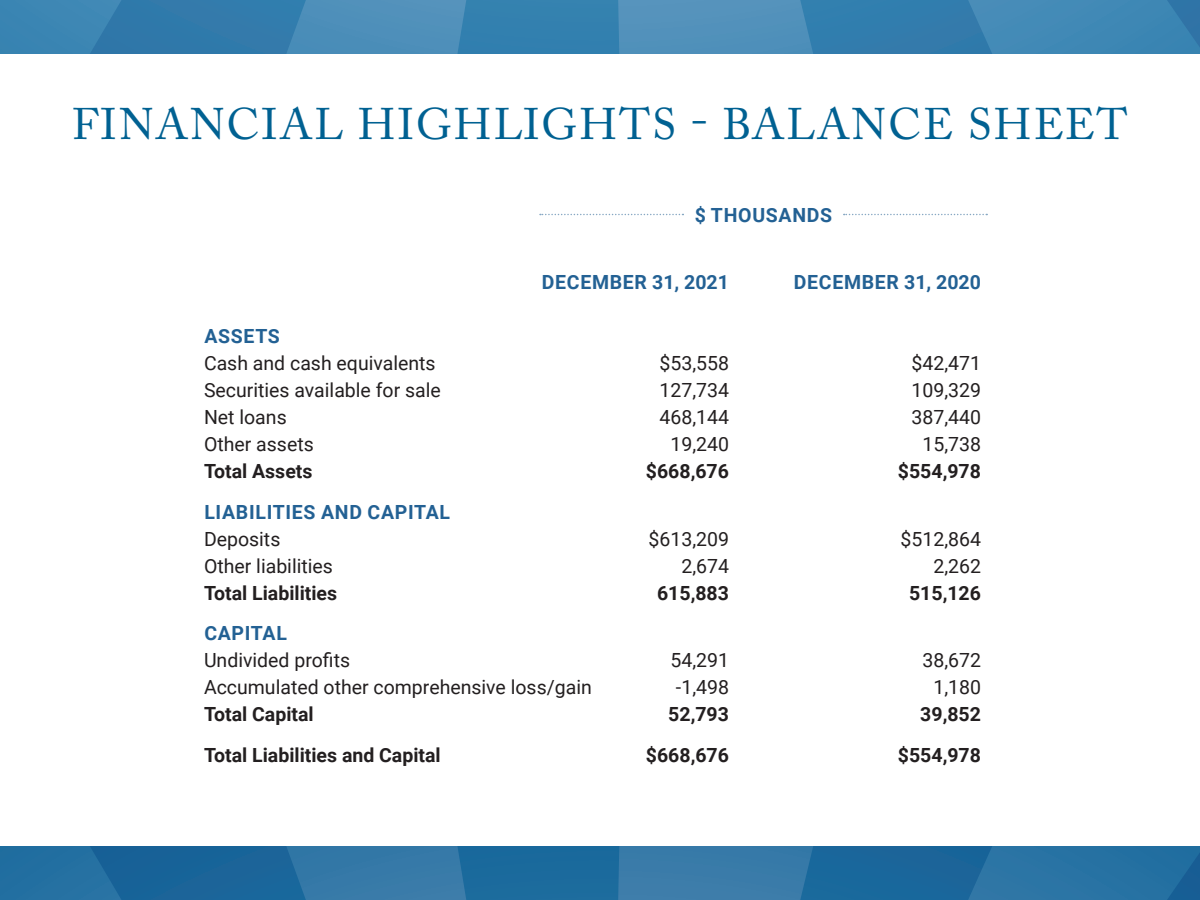
<style>
.page{position:relative;width:1200px;height:900px;background:#fff}
.page>*{position:absolute;margin:0;border:0;box-sizing:border-box;transform-origin:0 0}
.t1{font:43.95px "Adobe Caslon Pro";letter-spacing:.045em;color:#006192}
.t2{font:19.5px "Roboto";color:#231f20}
.t3{font:700 19.5px "Roboto";color:#231f20}
.t4{font:700 19.5px "Roboto";letter-spacing:.035em;color:#236194}
</style>
<div class="page">
<svg style="left:0;top:0;width:1200px;height:54px;background:#3e85b2"></svg>
<svg style="left:0;top:846px;width:1200px;height:54px;background:#256fa0"></svg>
<svg style="left:540px;top:214px;width:143px;height:1px"></svg>
<svg style="left:844px;top:214px;width:143px;height:1px"></svg>
<p class="t1" style="left:72px;top:98px;width:1057px">FINANCIAL HIGHLIGHTS - BALANCE SHEET</p>
<p class="t4" style="left:695px;top:202px;width:139px">$ THOUSANDS</p>
<p class="t4" style="left:542px;top:269px;width:189px">DECEMBER 31, 2021</p>
<p class="t4" style="left:794px;top:269px;width:189px">DECEMBER 31, 2020</p>
<p class="t4" style="left:204px;top:323px;width:77px">ASSETS</p>
<p class="t2" style="left:204px;top:350px;width:233px">Cash and cash equivalents</p>
<p class="t2" style="left:659px;top:350px;width:71px">$53,558</p>
<p class="t2" style="left:911px;top:350px;width:71px">$42,471</p>
<p class="t2" style="left:204px;top:377px;width:238px">Securities available for sale</p>
<p class="t2" style="left:659px;top:377px;width:71px">127,734</p>
<p class="t2" style="left:911px;top:377px;width:71px">109,329</p>
<p class="t2" style="left:204px;top:404px;width:84px">Net loans</p>
<p class="t2" style="left:659px;top:404px;width:71px">468,144</p>
<p class="t2" style="left:911px;top:404px;width:71px">387,440</p>
<p class="t2" style="left:204px;top:431px;width:111px">Other assets</p>
<p class="t2" style="left:670px;top:431px;width:60px">19,240</p>
<p class="t2" style="left:922px;top:431px;width:60px">15,738</p>
<p class="t3" style="left:204px;top:458px;width:110px">Total Assets</p>
<p class="t3" style="left:646px;top:458px;width:85px">$668,676</p>
<p class="t3" style="left:898px;top:458px;width:85px">$554,978</p>
<p class="t4" style="left:204px;top:498px;width:247px">LIABILITIES AND CAPITAL</p>
<p class="t2" style="left:204px;top:525px;width:78px">Deposits</p>
<p class="t2" style="left:649px;top:525px;width:82px">$613,209</p>
<p class="t2" style="left:901px;top:525px;width:82px">$512,864</p>
<p class="t2" style="left:204px;top:552px;width:131px">Other liabilities</p>
<p class="t2" style="left:681px;top:552px;width:49px">2,674</p>
<p class="t2" style="left:933px;top:552px;width:49px">2,262</p>
<p class="t3" style="left:204px;top:579px;width:135px">Total Liabilities</p>
<p class="t3" style="left:657px;top:579px;width:73px">615,883</p>
<p class="t3" style="left:909px;top:579px;width:73px">515,126</p>
<p class="t4" style="left:204px;top:620px;width:84px">CAPITAL</p>
<p class="t2" style="left:204px;top:647px;width:148px">Undivided profits</p>
<p class="t2" style="left:670px;top:647px;width:60px">54,291</p>
<p class="t2" style="left:922px;top:647px;width:60px">38,672</p>
<p class="t2" style="left:204px;top:674px;width:389px">Accumulated other comprehensive loss/gain</p>
<p class="t2" style="left:676px;top:674px;width:55px">-1,498</p>
<p class="t2" style="left:933px;top:674px;width:49px">1,180</p>
<p class="t3" style="left:204px;top:701px;width:111px">Total Capital</p>
<p class="t3" style="left:668px;top:701px;width:62px">52,793</p>
<p class="t3" style="left:920px;top:701px;width:62px">39,852</p>
<p class="t3" style="left:204px;top:741px;width:238px">Total Liabilities and Capital</p>
<p class="t3" style="left:646px;top:741px;width:85px">$668,676</p>
<p class="t3" style="left:898px;top:741px;width:85px">$554,978</p>
</div>
